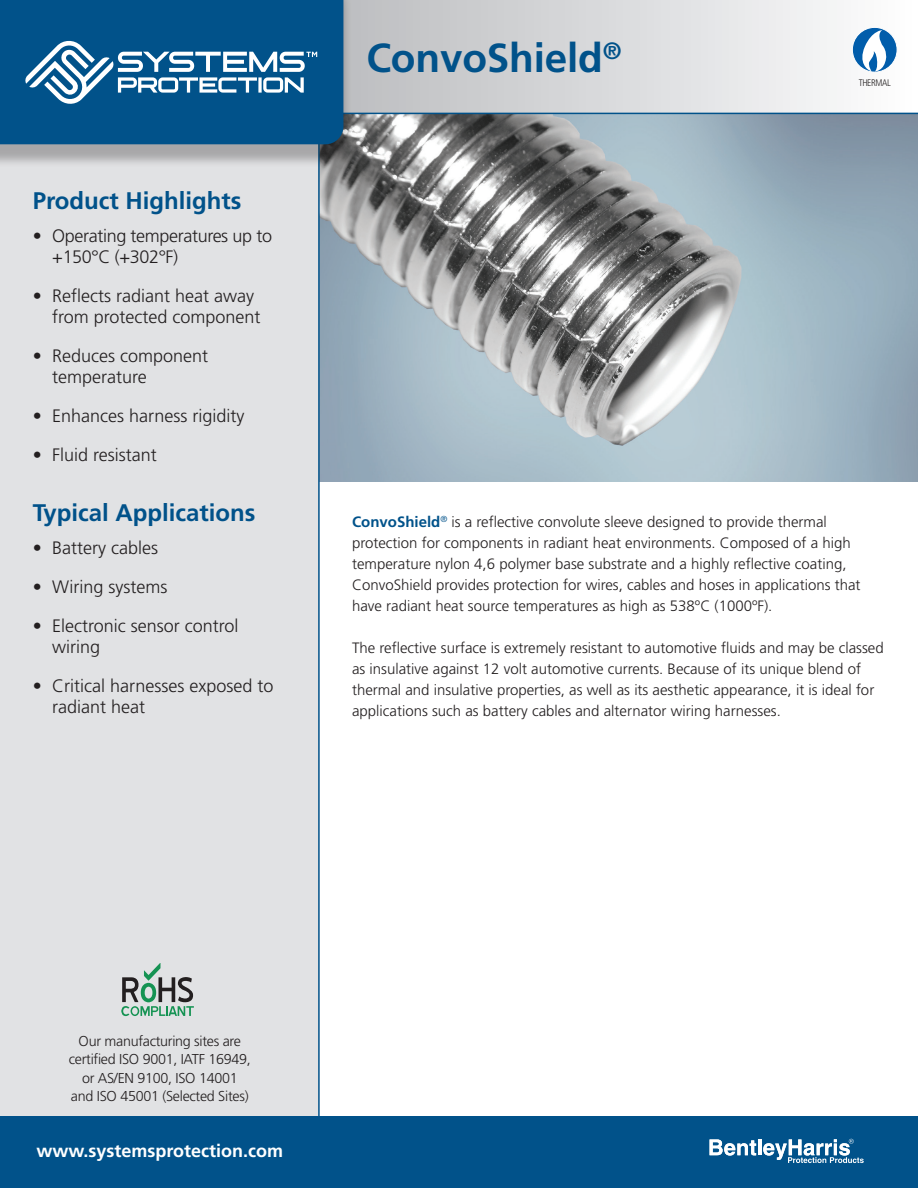
<style>
.page{position:relative;width:918px;height:1188px;background:#fff}
.page>*{position:absolute;margin:0;border:0;box-sizing:border-box;transform-origin:0 0}
.Product_Name{font:700 40.5px "Frutiger LT Pro";letter-spacing:-.005em;color:#01528a}
.Sidebar_Head{font:700 24px "Frutiger LT Pro";color:#01528a}
.Sidebar_Bullet{font:300 18px/21px "Frutiger LT Pro";color:#231f20}
.Sidebar_Bullet-2{font:300 18px/21px "Frutiger LT Pro";letter-spacing:-.02em;color:#231f20}
.t1{font:700 18px "Frutiger LT Pro";color:#fff}
.Body{font:300 15px/21px "Frutiger LT Pro";color:#231f20}
.t2{font:300 14.25px/18.3px "Frutiger";letter-spacing:-.02em;color:#231f20;text-align:center}
.t3{font:300 condensed 9.45px "Frutiger LT Pro";letter-spacing:-.04em;color:#231f20}
.s1{font-weight:700;color:#01528a}
</style>
<div class="page">
<img style="left:320px;top:114px;width:598px;height:368px">
<svg style="left:352px;top:0;width:566px;height:114px"></svg>
<div style="left:0;top:168px;width:320px;height:948px;background:#e1e2e4"></div>
<div style="left:0;top:0;width:352px;height:168px;background:#231f20;opacity:.3"></div>
<div style="left:0;top:0;width:343px;height:144px;background:#01528a"></div>
<div style="left:0;top:1116px;width:918px;height:72px;background:#01528a"></div>
<svg style="left:121px;top:963px;width:73px;height:53px;background:#a3b6ae"></svg>
<div style="left:852px;top:27px;width:45px;height:45px;background:#015dab;border-radius:50%"></div>
<div style="left:852px;top:27px;width:45px;height:45px;border:1px solid #fff;border-radius:50%"></div>
<svg style="left:858px;top:30px;width:29px;height:41px"></svg>
<svg style="left:710px;top:1139px;width:46px;height:17px"></svg>
<hr style="left:758px;top:1139px;width:3px;height:16px;background:#fff">
<svg style="left:763px;top:1139px;width:101px;height:24px"></svg>
<svg style="left:25px;top:41px;width:292px;height:63px"></svg>
<p class="Sidebar_Head" style="left:33px;top:186px;width:210px">Product Highlights</p>
<p class="Sidebar_Bullet-2" style="left:52px;top:225px;width:221px;text-indent:-20px">• Operating temperatures up to +150°C (+302°F)</p>
<p class="Sidebar_Bullet" style="left:52px;top:285px;width:210px;text-indent:-20px">• Reflects radiant heat away from protected component</p>
<p class="Sidebar_Bullet" style="left:52px;top:345px;width:158px;text-indent:-20px">• Reduces component temperature</p>
<p class="Sidebar_Bullet" style="left:33px;top:405px;width:213px">• Enhances harness rigidity</p>
<p class="Sidebar_Bullet" style="left:33px;top:444px;width:126px">• Fluid resistant</p>
<p class="Sidebar_Head" style="left:33px;top:498px;width:224px">Typical Applications</p>
<p class="Sidebar_Bullet" style="left:33px;top:537px;width:127px">• Battery cables</p>
<p class="Sidebar_Bullet" style="left:33px;top:576px;width:136px">• Wiring systems</p>
<p class="Sidebar_Bullet" style="left:52px;top:615px;width:188px;text-indent:-20px">• Electronic sensor control wiring</p>
<p class="Sidebar_Bullet" style="left:52px;top:675px;width:223px;text-indent:-20px">• Critical harnesses exposed to radiant heat</p>
<p class="Product_Name" style="left:366px;top:34px;width:257px">ConvoShield<sup>®</sup></p>
<p class="t3" style="left:859px;top:77px;width:34px">THERMAL</p>
<p class="Body" style="left:352px;top:511px;width:510px"><span class="s1">ConvoShield</span><sup>®</sup> is a reflective convolute sleeve designed to provide thermal protection for components in radiant heat environments. Composed of a high temperature nylon 4,6 polymer base substrate and a highly reflective coating, ConvoShield provides protection for wires, cables and hoses in applications that have radiant heat source temperatures as high as 538ºC (1000ºF).</p>
<p class="Body" style="left:352px;top:637px;width:533px">The reflective surface is extremely resistant to automotive fluids and may be classed as insulative against 12 volt automotive currents. Because of its unique blend of thermal and insulative properties, as well as its aesthetic appearance, it is ideal for applications such as battery cables and alternator wiring harnesses.</p>
<p class="t2" style="left:69px;top:1032px;width:183px">Our manufacturing sites are certified ISO 9001, IATF 16949, or AS/EN 9100, ISO 14001<br>and ISO 45001 (Selected Sites)</p>
<p class="t1" style="left:36px;top:1140px;width:248px">www.systemsprotection.com</p>
</div>
